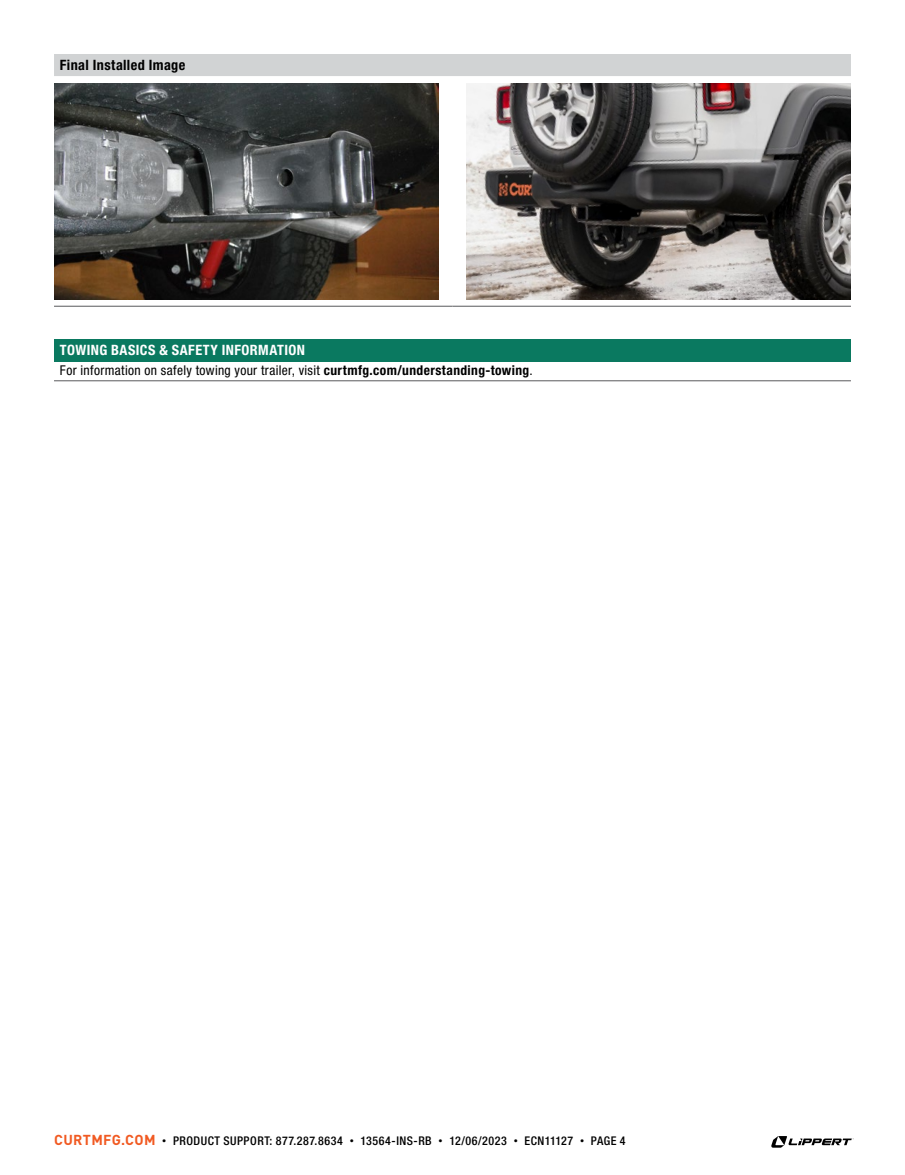
<style>
.page{position:relative;width:905px;height:1175px;background:#fff}
.page>*{position:absolute;margin:0;border:0;box-sizing:border-box;transform-origin:0 0}
.t1{font:700 condensed 14.25px "Helvetica Neue LT Std";letter-spacing:.03em;color:#fff}
.t2{font:700 condensed 14.25px "Helvetica Neue LT Std";letter-spacing:.025em;color:#000}
.t3{font:condensed 13.5px "Helvetica Neue LT Std";letter-spacing:.025em;color:#000}
.t4{font:500 condensed 12px "Helvetica Neue LT Std";letter-spacing:.04em;color:#000}
.s1{font-weight:700}
.s2{font-family:"DINOT";font-weight:700;font-stretch:normal;font-size:14.25px;color:#f15a22}
.s3{font-family:"DINOT";font-weight:400;font-stretch:normal;font-size:9px}
</style>
<div class="page">
<svg style="left:771px;top:1136px;width:82px;height:11px"></svg>
<div style="left:54px;top:339px;width:796px;height:22px;background:#0a7960"></div>
<hr style="left:54px;top:380px;width:796px;height:1px;background:#58595b">
<div style="left:54px;top:54px;width:796px;height:22px;background:#d1d3d4"></div>
<hr style="left:54px;top:306px;width:398px;height:1px;background:#58595b">
<hr style="left:452px;top:306px;width:398px;height:1px;background:#58595b">
<img style="left:54px;top:83px;width:385px;height:216px">
<img style="left:466px;top:83px;width:384px;height:216px">
<p class="t2" style="left:60px;top:56px;width:127px">Final Installed Image</p>
<p class="t1" style="left:60px;top:341px;width:246px">TOWING BASICS &amp; SAFETY INFORMATION</p>
<p class="t3" style="left:60px;top:363px;width:474px">For information on safely towing your trailer, visit <span class="s1">curtmfg.com/understanding-towing</span>.</p>
<p class="t4" style="left:54px;top:1133px;width:573px"><span class="s2">CURTMFG.COM</span> <span class="s3">•</span> PRODUCT SUPPORT: 877.287.8634 <span class="s3">•</span> 13564-INS-RB <span class="s3">•</span> 12/06/2023 <span class="s3">•</span> ECN11127 <span class="s3">•</span> PAGE 4</p>
</div>
